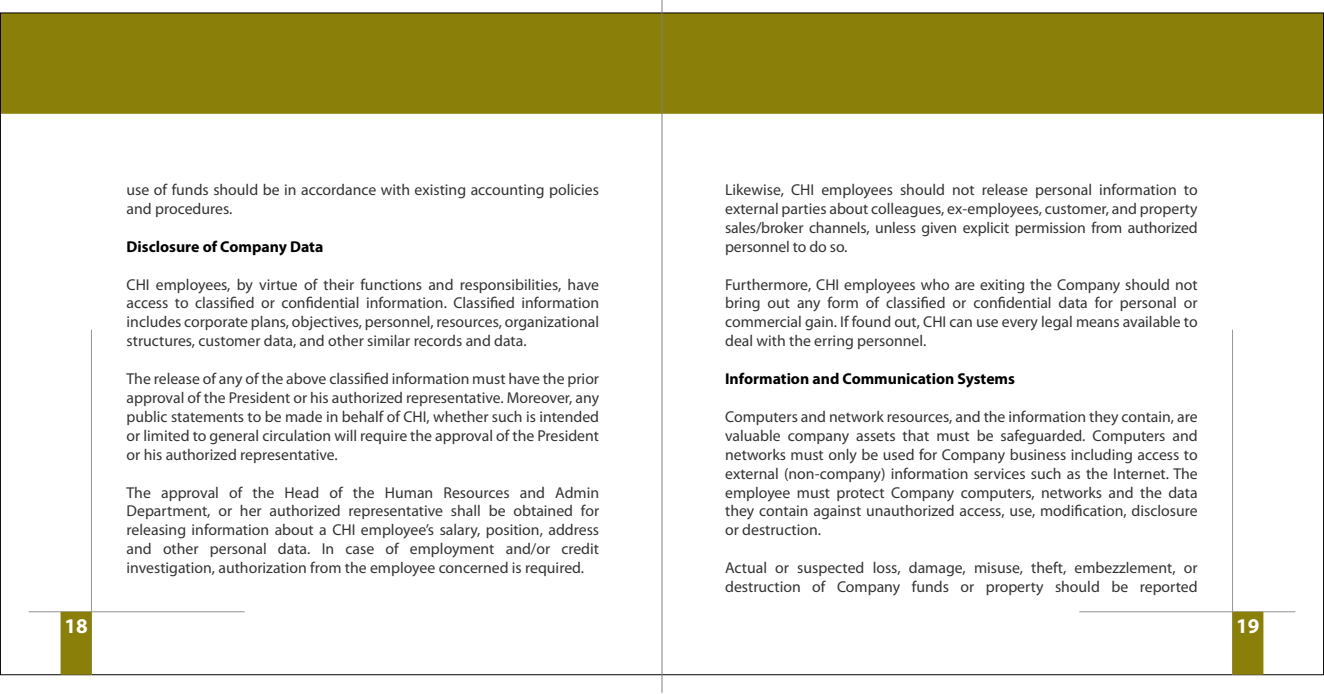
<style>
.page{position:relative;width:1324px;height:694px;background:#fff}
.page>*{position:absolute;margin:0;border:0;box-sizing:border-box;transform-origin:0 0}
.t1{font:700 21px "Myriad Pro";color:#fff}
.t2{font:15.75px/18.9px "Myriad Pro";color:#333;text-align:justify}
.t3{font:700 15.75px "Myriad Pro";color:#000}
</style>
<div class="page">
<div style="left:0;top:13px;width:1323px;height:101px;background:#8a7f09"></div>
<svg style="left:661px;top:0;width:2px;height:693px"></svg>
<svg style="left:1079px;top:329px;width:217px;height:346px"></svg>
<div style="left:1232px;top:611px;width:31px;height:63px;background:#8a7f09"></div>
<svg style="left:28px;top:329px;width:217px;height:346px"></svg>
<div style="left:61px;top:611px;width:31px;height:63px;background:#8a7f09"></div>
<p class="t2" style="left:127px;top:181px;width:474px">use of funds should be in accordance with existing accounting policies and procedures.</p>
<p class="t3" style="left:127px;top:238px;width:198px">Disclosure of Company Data</p>
<p class="t2" style="left:127px;top:275px;width:474px">CHI employees, by virtue of their functions and responsibilities, have access to classified or confidential information. Classified information includes corporate plans, objectives, personnel, resources, organizational structures, customer data, and other similar records and data.</p>
<p class="t2" style="left:127px;top:370px;width:474px">The release of any of the above classified information must have the prior approval of the President or his authorized representative. Moreover, any public statements to be made in behalf of CHI, whether such is intended or limited to general circulation will require the approval of the President or his authorized representative.</p>
<p class="t2" style="left:127px;top:483px;width:474px">The approval of the Head of the Human Resources and Admin Department, or her authorized representative shall be obtained for releasing information about a CHI employee’s salary, position, address and other personal data. In case of employment and/or credit investigation, authorization from the employee concerned is required.</p>
<p class="t2" style="left:725px;top:181px;width:474px">Likewise, CHI employees should not release personal information to external parties about colleagues, ex-employees, customer, and property sales/broker channels, unless given explicit permission from authorized personnel to do so.</p>
<p class="t2" style="left:725px;top:275px;width:474px">Furthermore, CHI employees who are exiting the Company should not bring out any form of classified or confidential data for personal or commercial gain. If found out, CHI can use every legal means available to deal with the erring personnel.</p>
<p class="t3" style="left:725px;top:370px;width:291px">Information and Communication Systems</p>
<p class="t2" style="left:725px;top:407px;width:474px">Computers and network resources, and the information they contain, are valuable company assets that must be safeguarded. Computers and networks must only be used for Company business including access to external (non-company) information services such as the Internet. The employee must protect Company computers, networks and the data they contain against unauthorized access, use, modification, disclosure or destruction.</p>
<p class="t2" style="left:725px;top:559px;width:474px">Actual or suspected loss, damage, misuse, theft, embezzlement, or destruction of Company funds or property should be reported</p>
<h1 class="t1" style="left:64px;top:614px;width:25px">18</h1>
<h1 class="t1" style="left:1236px;top:614px;width:25px">19</h1>
</div>
